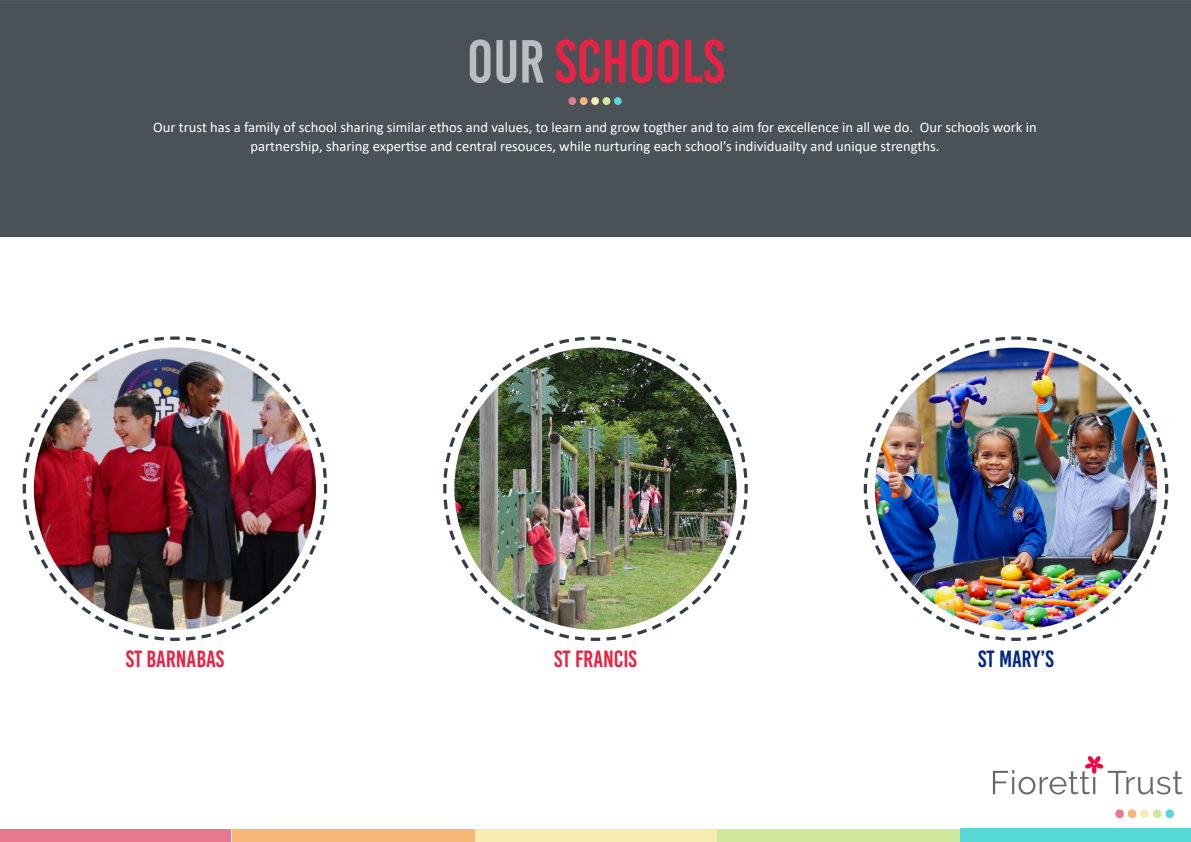
<style>
.page{position:relative;width:1191px;height:842px;background:#fff}
.page>*{position:absolute;margin:0;border:0;box-sizing:border-box;transform-origin:0 0}
._100_Reg_Center{font:60.7px "Bebas Kai";color:#e62345}
._100_Reg_Center-2{font:23.5px "Bebas Kai";color:#e62345}
._100_Reg_Center-3{font:23.5px "Bebas Kai";color:#012885}
._18_30_reg_Center{font:14.6px/18.2px "Calibri";color:#fff;text-align:center}
.s1{color:#bcbdc0}
</style>
<div class="page">
<div style="left:0;top:829px;width:231px;height:13px;background:#e8788e"></div>
<div style="left:233px;top:829px;width:242px;height:13px;background:#f6b678"></div>
<div style="left:475px;top:829px;width:242px;height:13px;background:#f6ecb1"></div>
<div style="left:717px;top:829px;width:242px;height:13px;background:#d0e89e"></div>
<div style="left:960px;top:828px;width:231px;height:14px;background:#56d8d8"></div>
<div style="left:0;top:0;width:1191px;height:237px;background:#4a5157"></div>
<svg style="left:568px;top:97px;width:54px;height:8px"></svg>
<img style="left:992px;top:756px;width:190px;height:39px">
<svg style="left:1115px;top:809px;width:59px;height:9px"></svg>
<img style="left:22px;top:336px;width:306px;height:305px">
<img style="left:443px;top:336px;width:305px;height:305px">
<img style="left:863px;top:336px;width:306px;height:305px">
<p class="_100_Reg_Center" style="left:467px;top:29px;width:259px"><span class="s1">OUR</span> SCHOOLS</p>
<p class="_18_30_reg_Center" style="left:153px;top:118px;width:885px">Our trust has a family of school sharing similar ethos and values, to learn and grow togther and to aim for excellence in all we do. Our schools work in partnership, sharing expertise and central resouces, while nurturing each school’s individuailty and unique strengths.</p>
<p class="_100_Reg_Center-2" style="left:126px;top:646px;width:100px">ST BARNABAS</p>
<p class="_100_Reg_Center-2" style="left:554px;top:646px;width:84px">ST FRANCIS</p>
<p class="_100_Reg_Center-3" style="left:978px;top:646px;width:77px">ST MARY’S</p>
</div>
